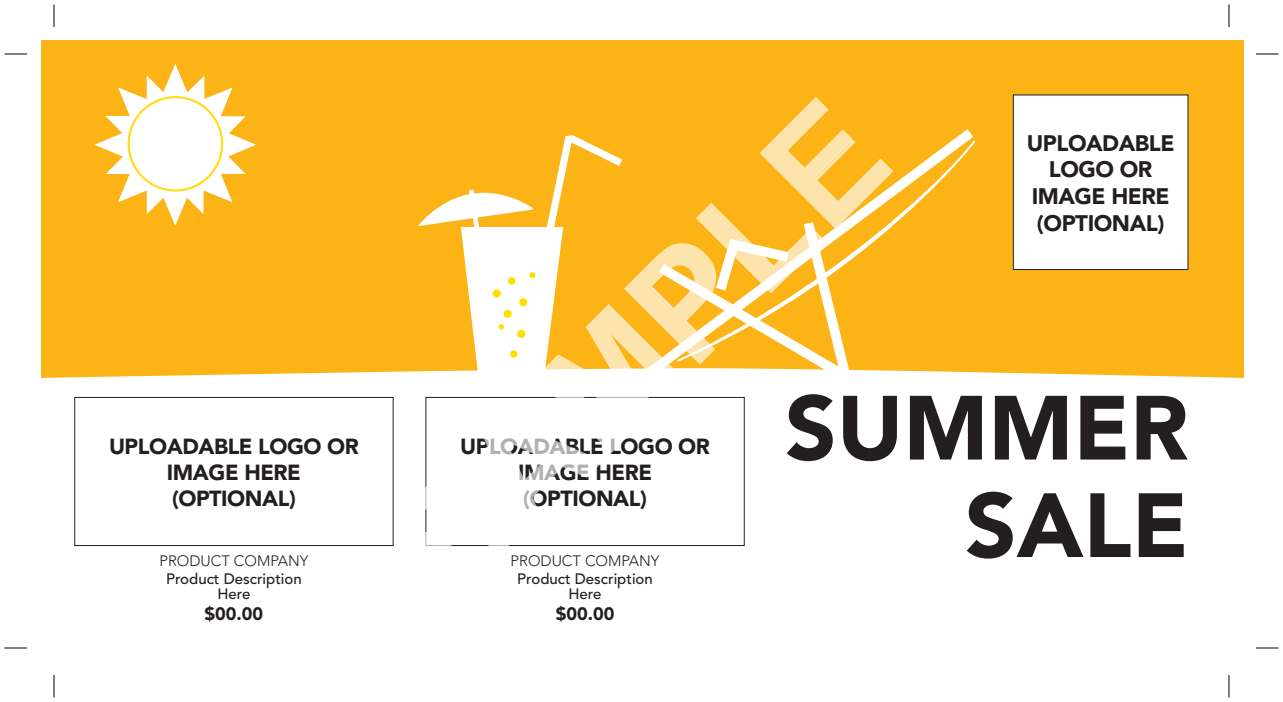
<style>
.page{position:relative;width:1283px;height:702px;background:#fff}
.page>*{position:absolute;margin:0;border:0;box-sizing:border-box;transform-origin:0 0}
.t1{font:700 150px "Arial";color:rgb(255 255 255/.65)}
.t2{font:900 90px/97.5px "Avenir LT Std";color:#231f20;text-align:right}
.t3{font:900 22.35px/26.8px "Avenir LT Std";letter-spacing:-.02em;color:#231f20;text-align:center}
.t4{font:900 21.75px/26.1px "Avenir LT Std";letter-spacing:-.02em;color:#231f20;text-align:center}
.t5{font:900 18px "Avenir LT Std";color:#231f20}
.t6{font:500 15px/14.7px "Avenir LT Std";color:#231f20;text-align:center}
.t7{font:300 15px "Avenir LT Std";color:#231f20}
</style>
<div class="page">
<div style="left:74px;top:397px;width:319px;height:149px;border:1px solid #231f20"></div>
<div style="left:425px;top:397px;width:319px;height:149px;border:1px solid #231f20"></div>
<div style="left:41px;top:40px;width:1202px;height:338px;background:#fbb316"></div>
<svg style="left:94px;top:64px;width:162px;height:162px"></svg>
<div style="left:129px;top:97px;width:93px;height:93px;background:#fff;border-radius:50%"></div>
<div style="left:128px;top:96px;width:95px;height:96px;border:2px solid #ffdd17;border-radius:50%"></div>
<svg style="left:418px;top:135px;width:204px;height:236px"></svg>
<svg style="left:646px;top:129px;width:327px;height:248px;background:#fbba2d"></svg>
<svg style="left:659px;top:222px;width:192px;height:156px"></svg>
<svg style="left:677px;top:140px;width:298px;height:222px;background:#fbbc33"></svg>
<div style="left:1013px;top:95px;width:175px;height:175px;background:#fff"></div>
<div style="left:1013px;top:94px;width:175px;height:176px;border:1px solid #231f20"></div>
<svg style="left:4px;top:54px;width:23px;height:1px"></svg>
<svg style="left:1256px;top:54px;width:22px;height:1px"></svg>
<svg style="left:4px;top:648px;width:23px;height:1px"></svg>
<svg style="left:1256px;top:648px;width:22px;height:1px"></svg>
<svg style="left:54px;top:4px;width:1px;height:23px"></svg>
<svg style="left:54px;top:675px;width:1px;height:23px"></svg>
<svg style="left:1228px;top:4px;width:1px;height:23px"></svg>
<svg style="left:1228px;top:675px;width:1px;height:23px"></svg>
<h1 class="t1" style="left:349px;top:501px;width:627px;rotate:-45deg">SAMPLE</h1>
<p class="t3" style="left:1026px;top:129px;width:149px">UPLOADABLE<br>LOGO OR<br>IMAGE HERE (OPTIONAL)</p>
<h2 class="t2" style="left:785px;top:379px;width:405px">SUMMER<br>SALE</h2>
<p class="t4" style="left:109px;top:433px;width:251px">UPLOADABLE LOGO OR<br>IMAGE HERE (OPTIONAL)</p>
<p class="t4" style="left:460px;top:433px;width:251px">UPLOADABLE LOGO OR<br>IMAGE HERE (OPTIONAL)</p>
<p class="t7" style="left:159px;top:552px;width:150px">PRODUCT COMPANY</p>
<p class="t6" style="left:166px;top:572px;width:137px">Product Description<br>Here</p>
<p class="t5" style="left:205px;top:603px;width:60px">$00.00</p>
<p class="t7" style="left:510px;top:552px;width:150px">PRODUCT COMPANY</p>
<p class="t6" style="left:517px;top:572px;width:137px">Product Description<br>Here</p>
<p class="t5" style="left:556px;top:603px;width:60px">$00.00</p>
</div>
